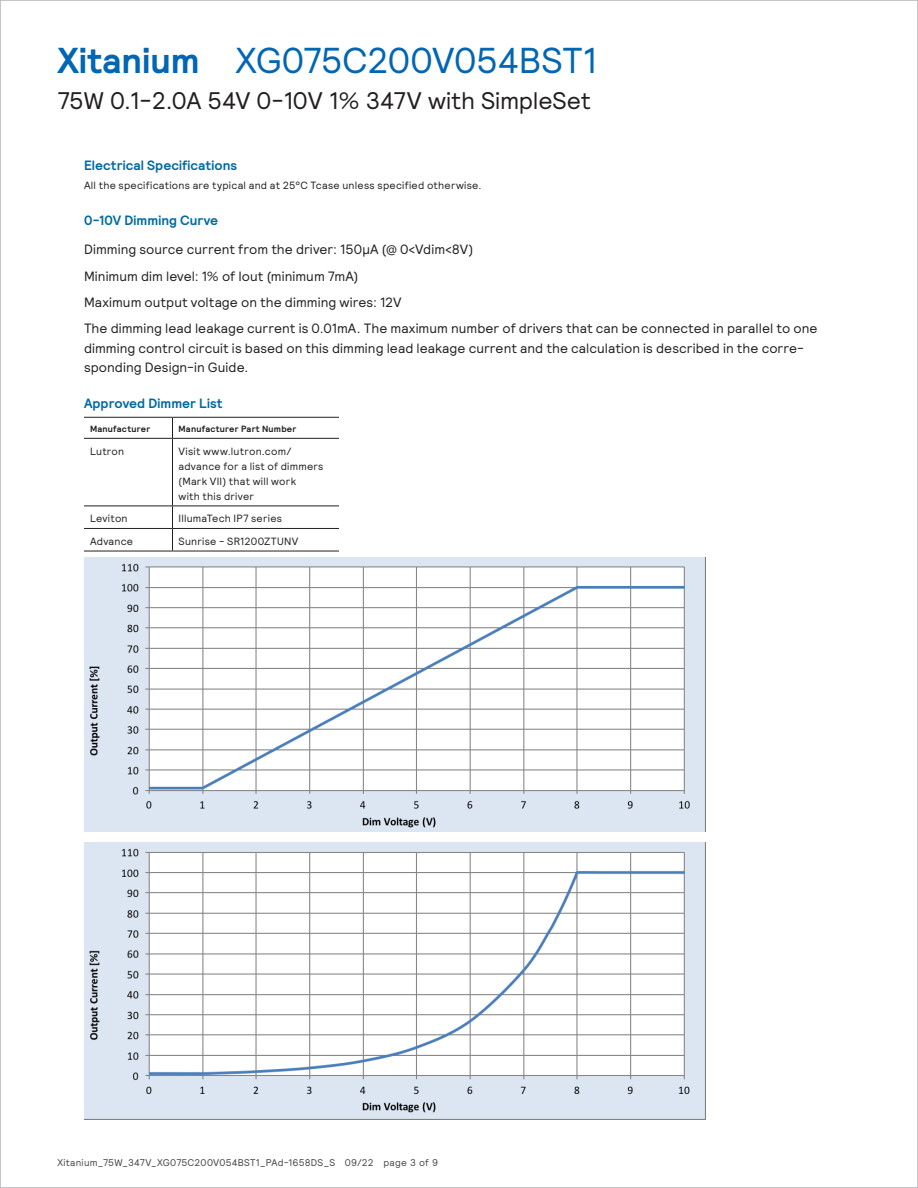
<style>
.page{position:relative;width:918px;height:1188px;background:#fff}
.page>*{position:absolute;margin:0;border:0;box-sizing:border-box;transform-origin:0 0}
.model_number_line_2{font:36px "Signify Relative";letter-spacing:-.015em;color:#0166b3}
.model_number_line_2-2{font:24px "Signify Relative";letter-spacing:-.005em;color:#231f20}
.Body_09{font:13.5px/19.5px "Signify Relative";letter-spacing:.005em;color:#231f20}
.Body_09-2{font:700 13.5px "Signify Relative";letter-spacing:.005em;color:#006ba3}
.Body_09-3{font:10.5px "Signify Relative";letter-spacing:.025em;color:#231f20}
.t1{font:9.75px "Signify Relative";letter-spacing:.02em;color:#454647}
.t2{font:700 9px "Signify Relative";letter-spacing:.025em;color:#231f20}
.s1{font-weight:700}
</style>
<div class="page">
<hr style="left:84px;top:438px;width:88px;height:1px;background:#231f20">
<hr style="left:84px;top:506px;width:88px;height:1px;background:#231f20">
<hr style="left:84px;top:528px;width:88px;height:1px;background:#231f20">
<hr style="left:84px;top:551px;width:88px;height:1px;background:#231f20">
<hr style="left:84px;top:417px;width:88px;height:1px;background:#231f20">
<hr style="left:172px;top:417px;width:167px;height:1px;background:#231f20">
<svg style="left:172px;top:418px;width:1px;height:20px"></svg>
<hr style="left:172px;top:438px;width:167px;height:1px;background:#231f20">
<hr style="left:172px;top:439px;width:1px;height:67px;background:#231f20">
<hr style="left:172px;top:506px;width:167px;height:1px;background:#231f20">
<hr style="left:172px;top:528px;width:167px;height:1px;background:#231f20">
<svg style="left:172px;top:506px;width:1px;height:45px"></svg>
<hr style="left:172px;top:551px;width:167px;height:1px;background:#231f20">
<img style="left:84px;top:558px;width:621px;height:274px">
<img style="left:84px;top:843px;width:621px;height:277px">
<p class="model_number_line_2" style="left:57px;top:37px;width:541px"><span class="s1">Xitanium</span> XG075C200V054BST1</p>
<p class="model_number_line_2-2" style="left:57px;top:85px;width:535px">75W 0.1-2.0A 54V 0-10V 1% 347V with SimpleSet</p>
<p class="Body_09-2" style="left:84px;top:156px;width:155px">Electrical Specifications</p>
<p class="Body_09-3" style="left:84px;top:179px;width:399px">All the specifications are typical and at 25°C Tcase unless specified otherwise.</p>
<p class="Body_09-2" style="left:84px;top:212px;width:136px">0-10V Dimming Curve</p>
<p class="Body_09" style="left:84px;top:239px;width:391px">Dimming source current from the driver: 150μA (@ 0&lt;Vdim&lt;8V)</p>
<p class="Body_09" style="left:84px;top:266px;width:276px">Minimum dim level: 1% of Iout (minimum 7mA)</p>
<p class="Body_09" style="left:84px;top:292px;width:319px">Maximum output voltage on the dimming wires: 12V</p>
<p class="Body_09" style="left:84px;top:318px;width:735px">The dimming lead leakage current is 0.01mA. The maximum number of drivers that can be connected in parallel to one dimming control circuit is based on this dimming lead leakage current and the calculation is described in the corre&shy;sponding Design-in Guide.</p>
<p class="Body_09-2" style="left:84px;top:394px;width:140px">Approved Dimmer List</p>
<p class="t2" style="left:90px;top:423px;width:62px">Manufacturer</p>
<p class="t2" style="left:178px;top:423px;width:119px">Manufacturer Part Number</p>
<p class="Body_09-3" style="left:90px;top:444px;width:36px">Lutron</p>
<p class="Body_09-3" style="left:178px;top:444px;width:114px">Visit www.lutron.com/</p>
<p class="Body_09-3" style="left:178px;top:459px;width:147px">advance for a list of dimmers</p>
<p class="Body_09-3" style="left:178px;top:474px;width:119px">(Mark VII) that will work</p>
<p class="Body_09-3" style="left:178px;top:489px;width:77px">with this driver</p>
<p class="Body_09-3" style="left:90px;top:512px;width:39px">Leviton</p>
<p class="Body_09-3" style="left:178px;top:512px;width:105px">IllumaTech IP7 series</p>
<p class="Body_09-3" style="left:90px;top:535px;width:45px">Advance</p>
<p class="Body_09-3" style="left:178px;top:535px;width:121px">Sunrise - SR1200ZTUNV</p>
<p class="t1" style="left:57px;top:1156px;width:382px">Xitanium_75W_347V_XG075C200V054BST1_PAd-1658DS_S 09/22 page 3 of 9</p>
</div>
